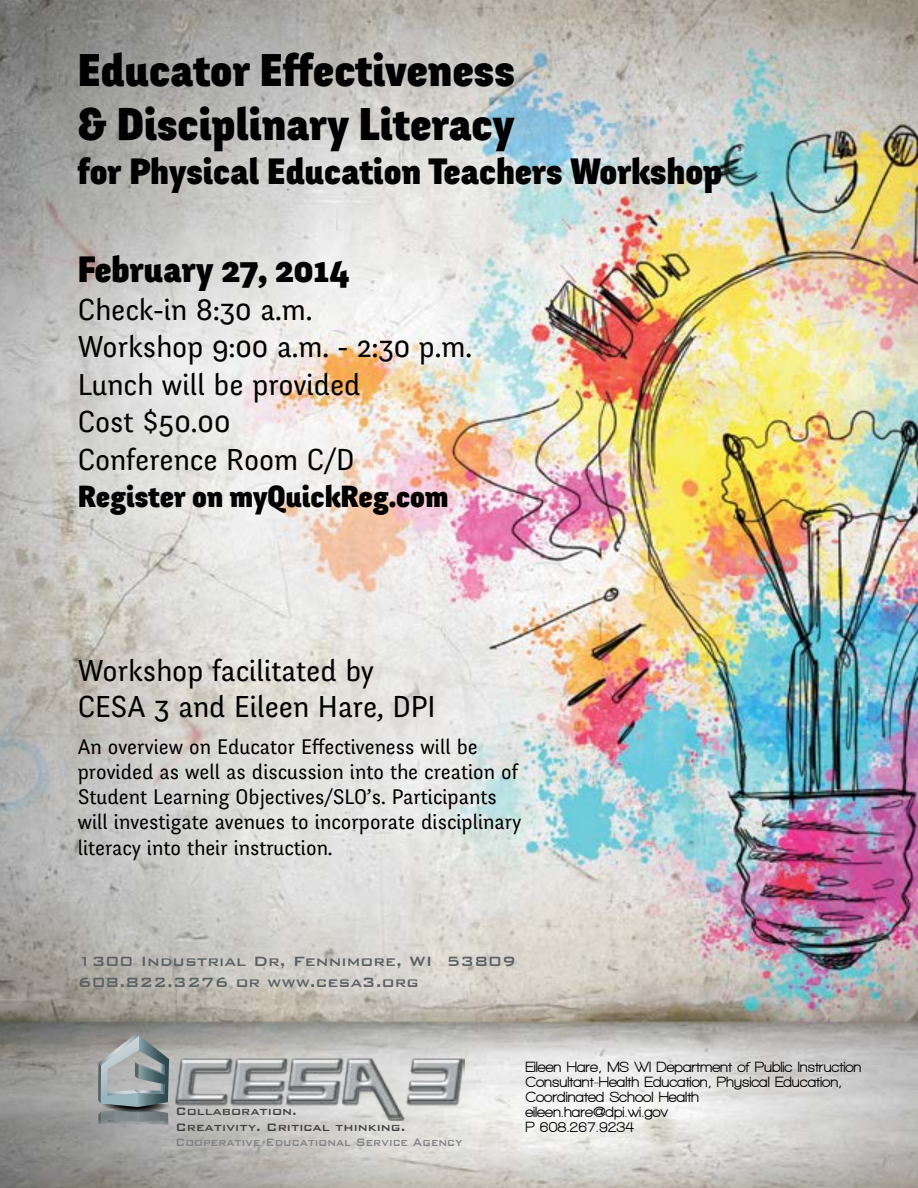
<style>
.page{position:relative;width:918px;height:1188px;background:#fff}
.page>*{position:absolute;margin:0;border:0;box-sizing:border-box;transform-origin:0 0}
.t1{font:900 45px/54px "Fengardo Neue";color:#000}
.t2{font:900 36px "Fengardo Neue";color:#000}
.t3{font:30px/37.5px "Fengardo Neue";color:#000}
.t4{font:900 30px "Fengardo Neue";color:#000}
.t5{font:21px/25.2px "Fengardo Neue";color:#000}
.t6{font:500 18px/21.6px "Bank Gothic";color:#5a6265}
.t7{font:800 15px/15px "Walkway";color:#000}
.t8{font:500 14.4px/15.8px "Bank Gothic";color:#414042}
.t9{font:500 14.25px "Bank Gothic";color:#808285;scale:.86 1}
</style>
<div class="page">
<img style="left:0;top:0;width:918px;height:1188px">
<img style="left:194px;top:1058px;width:270px;height:63px">
<svg style="left:94px;top:1034px;width:100px;height:119px;background:#999f9f"></svg>
<h1 class="t1" style="left:78px;top:45px;width:439px">Educator Effectiveness &amp; Disciplinary Literacy</h1>
<h2 class="t2" style="left:78px;top:151px;width:646px">for Physical Education Teachers Workshop</h2>
<h2 class="t2" style="left:78px;top:250px;width:273px">February 27, 2014</h2>
<h3 class="t3" style="left:78px;top:291px;width:396px">Check-in 8:30 a.m.<br>Workshop 9:00 a.m. - 2:30 p.m.<br>Lunch will be provided<br>Cost $50.00<br>Conference Room C/D</h3>
<h3 class="t4" style="left:78px;top:480px;width:372px">Register on myQuickReg.com</h3>
<h3 class="t3" style="left:78px;top:654px;width:359px;line-height:36px">Workshop facilitated by<br>CESA 3 and Eileen Hare, DPI</h3>
<p class="t5" style="left:78px;top:734px;width:445px">An overview on Educator Effectiveness will be provided as well as discussion into the creation of Student Learning Objectives/SLO’s. Participants will investigate avenues to incorporate disciplinary literacy into their instruction.</p>
<p class="t6" style="left:78px;top:949px;width:440px">1300 Industrial Dr, Fennimore, WI 53809<br>608.822.3276 or www.cesa3.org</p>
<p class="t8" style="left:175px;top:1102px;width:231px">Collaboration.<br>Creativity. Critical thinking.</p>
<p class="t9" style="left:176px;top:1131px;width:335px">Cooperative Educational Service Agency</p>
<p class="t7" style="left:525px;top:1059px;width:338px">Eileen Hare, MS WI Department of Public Instruction Consultant-Health Education, Physical Education, Coordinated School Health<br>eileen.hare@dpi.wi.gov<br>P 608.267.9234</p>
</div>
